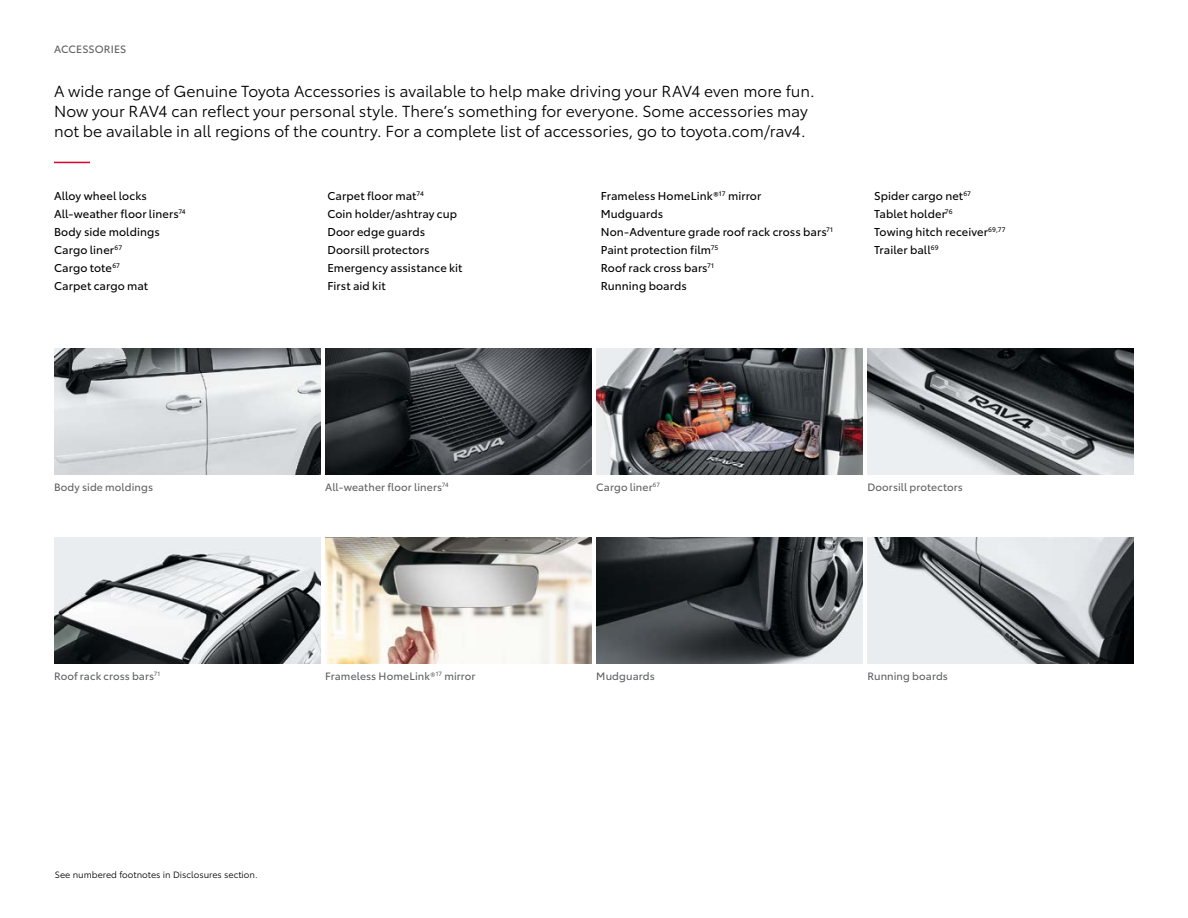
<style>
.page{position:relative;width:1188px;height:918px;background:#fff}
.page>*{position:absolute;margin:0;border:0;box-sizing:border-box;transform-origin:0 0}
.t1{font:15.75px/20.2px "Toyota Type";letter-spacing:-.005em;color:#000}
.t2{font:11.25px/18px "Toyota Type";letter-spacing:.01em;color:#000}
.t3{font:10.5px "Toyota Type";letter-spacing:.01em;color:#5f6062}
.t4{font:9px "Toyota Type";color:#000}
</style>
<div class="page">
<img style="left:54px;top:349px;width:267px;height:126px">
<img style="left:325px;top:349px;width:267px;height:126px">
<img style="left:596px;top:349px;width:267px;height:126px">
<img style="left:867px;top:349px;width:267px;height:126px">
<img style="left:867px;top:538px;width:267px;height:126px">
<img style="left:54px;top:538px;width:267px;height:126px">
<img style="left:596px;top:538px;width:267px;height:126px">
<img style="left:325px;top:538px;width:267px;height:126px">
<hr style="left:54px;top:162px;width:36px;height:1px;background:#dc002e">
<p class="t3" style="left:54px;top:41px;width:74px">ACCESSORIES</p>
<p class="t1" style="left:54px;top:80px;width:762px">A wide range of Genuine Toyota Accessories is available to help make driving your RAV4 even more fun.<br>Now your RAV4 can reflect your personal style. There’s something for everyone. Some accessories may not be available in all regions of the country. For a complete list of accessories, go to toyota.com/rav4.</p>
<p class="t2" style="left:54px;top:186px;width:133px">Alloy wheel locks<br>All-weather floor liners<sup>74<br></sup>Body side moldings<br>Cargo liner<sup>67<br></sup>Cargo tote<sup>67<br></sup>Carpet cargo mat</p>
<p class="t2" style="left:327px;top:186px;width:137px">Carpet floor mat<sup>74<br></sup>Coin holder/ashtray cup<br>Door edge guards<br>Doorsill protectors<br>Emergency assistance kit<br>First aid kit</p>
<p class="t2" style="left:601px;top:186px;width:234px">Frameless HomeLink®<sup>17</sup> mirror<br>Mudguards<br>Non-Adventure grade roof rack cross bars<sup>71<br></sup>Paint protection film<sup>75<br></sup>Roof rack cross bars<sup>71<br></sup>Running boards</p>
<p class="t2" style="left:874px;top:186px;width:133px">Spider cargo net<sup>67<br></sup>Tablet holder<sup>76<br></sup>Towing hitch receiver<sup>69,77<br></sup>Trailer ball<sup>69</sup></p>
<p class="t3" style="left:54px;top:479px;width:101px">Body side moldings</p>
<p class="t3" style="left:54px;top:668px;width:108px">Roof rack cross bars<sup>71</sup></p>
<p class="t3" style="left:325px;top:479px;width:125px">All-weather floor liners<sup>74</sup></p>
<p class="t3" style="left:325px;top:668px;width:152px">Frameless HomeLink®<sup>17</sup> mirror</p>
<p class="t4" style="left:55px;top:868px;width:204px">See numbered footnotes in Disclosures section.</p>
<p class="t3" style="left:596px;top:479px;width:65px">Cargo liner<sup>67</sup></p>
<p class="t3" style="left:867px;top:479px;width:97px">Doorsill protectors</p>
<p class="t3" style="left:596px;top:668px;width:60px">Mudguards</p>
<p class="t3" style="left:867px;top:668px;width:82px">Running boards</p>
</div>
